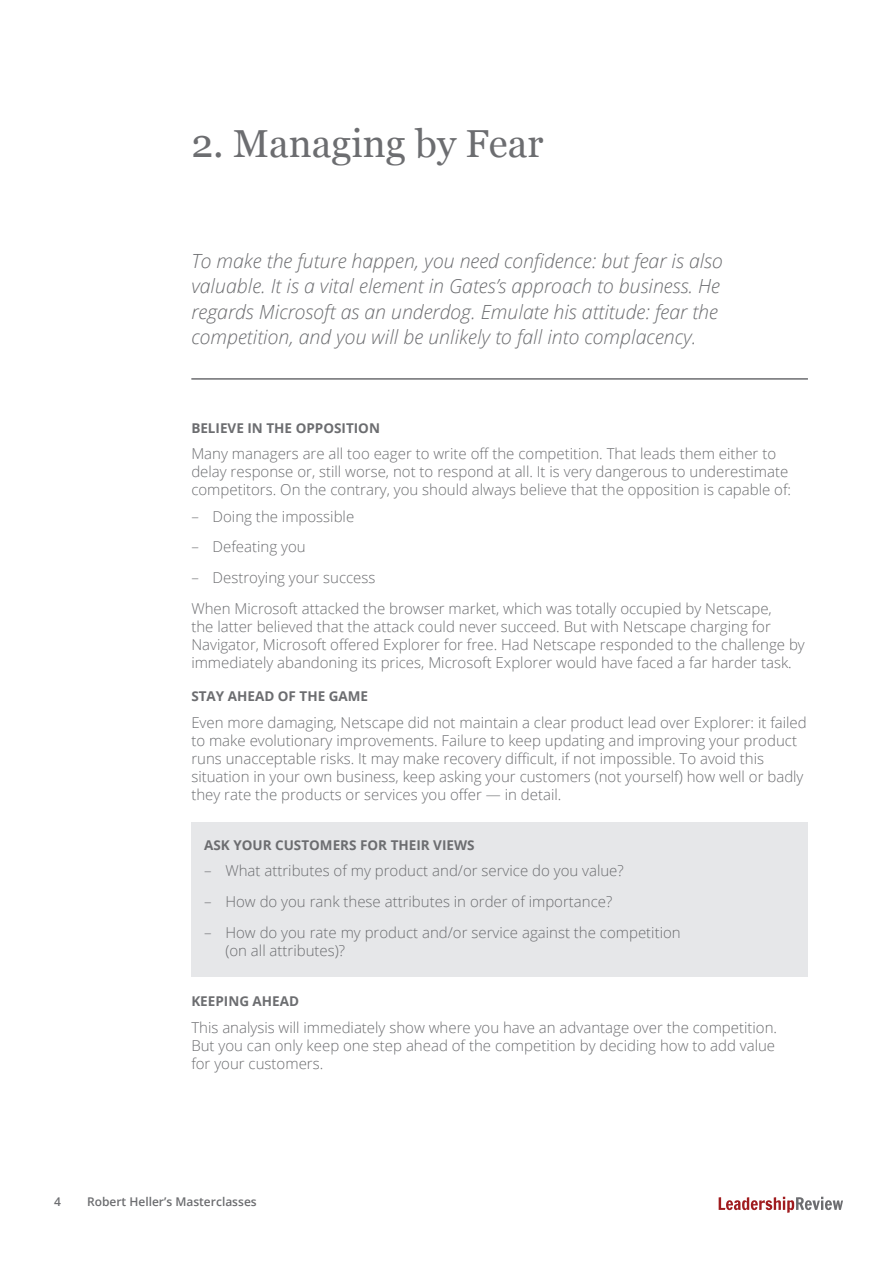
<style>
.page{position:relative;width:893px;height:1263px;background:#fff}
.page>*{position:absolute;margin:0;border:0;box-sizing:border-box;transform-origin:0 0}
.t1{font:39px "Georgia";color:#6c6d70}
.intro{font:italic 300 19.5px/25.5px "Open Sans";color:#6c6d70}
.body{font:300 15px/18px "Open Sans";color:#6c6d70}
.feature_buls{font:300 15px "Open Sans";color:#6c6d70}
.feature_buls_last{font:300 15px/18px "Open Sans";color:#6c6d70}
.buls{font:300 15px "Open Sans";color:#6c6d70}
.h_feature{font:700 13.5px "Open Sans";color:#6c6d70}
.t2{font:600 12px "Open Sans";color:#6c6d70}
</style>
<div class="page">
<svg style="left:719px;top:1197px;width:124px;height:16px"></svg>
<hr style="left:191px;top:378px;width:617px;height:2px;background:#6c6d70">
<div style="left:191px;top:822px;width:617px;height:48px;background:#e6e7e9"></div>
<div style="left:191px;top:852px;width:617px;height:45px;background:#e6e7e9"></div>
<div style="left:191px;top:883px;width:617px;height:45px;background:#e6e7e9"></div>
<div style="left:191px;top:914px;width:617px;height:62px;background:#e6e7e9"></div>
<p class="t1" style="left:191px;top:115px;width:354px">2. Managing by Fear</p>
<p class="intro" style="left:191px;top:247px;width:533px">To make the future happen, you need confidence: but fear is also valuable. It is a vital element in Gates’s approach to business. He regards Microsoft as an underdog. Emulate his attitude: fear the competition, and you will be unlikely to fall into complacency.</p>
<p class="h_feature" style="left:191px;top:418px;width:190px">BELIEVE IN THE OPPOSITION</p>
<p class="body" style="left:191px;top:444px;width:601px">Many managers are all too eager to write off the competition. That leads them either to delay response or, still worse, not to respond at all. It is very dangerous to underestimate competitors. On the contrary, you should always believe that the opposition is capable of:</p>
<p class="buls" style="left:191px;top:506px;width:164px">– Doing the impossible</p>
<p class="buls" style="left:191px;top:537px;width:116px">– Defeating you</p>
<p class="buls" style="left:191px;top:567px;width:186px">– Destroying your success</p>
<p class="body" style="left:191px;top:599px;width:615px">When Microsoft attacked the browser market, which was totally occupied by Netscape,<br>the latter believed that the attack could never succeed. But with Netscape charging for Navigator, Microsoft offered Explorer for free. Had Netscape responded to the challenge by immediately abandoning its prices, Microsoft Explorer would have faced a far harder task.</p>
<p class="h_feature" style="left:191px;top:687px;width:178px">STAY AHEAD OF THE GAME</p>
<p class="body" style="left:191px;top:713px;width:617px">Even more damaging, Netscape did not maintain a clear product lead over Explorer: it failed to make evolutionary improvements. Failure to keep updating and improving your product runs unacceptable risks. It may make recovery difficult, if not impossible. To avoid this situation in your own business, keep asking your customers (not yourself) how well or badly they rate the products or services you offer — in detail.</p>
<p class="h_feature" style="left:204px;top:835px;width:272px">ASK YOUR CUSTOMERS FOR THEIR VIEWS</p>
<p class="feature_buls" style="left:204px;top:861px;width:421px">– What attributes of my product and/or service do you value?</p>
<p class="feature_buls" style="left:204px;top:891px;width:410px">– How do you rank these attributes in order of importance?</p>
<p class="feature_buls_last" style="left:225px;top:923px;width:457px;text-indent:-21px">– How do you rate my product and/or service against the competition (on all attributes)?</p>
<p class="h_feature" style="left:191px;top:992px;width:109px">KEEPING AHEAD</p>
<p class="body" style="left:191px;top:1018px;width:587px">This analysis will immediately show where you have an advantage over the competition.<br>But you can only keep one step ahead of the competition by deciding how to add value for your customers.</p>
<p class="t2" style="left:54px;top:1193px;width:8px">4</p>
<p class="t2" style="left:87px;top:1193px;width:171px">Robert Heller’s Masterclasses</p>
</div>
